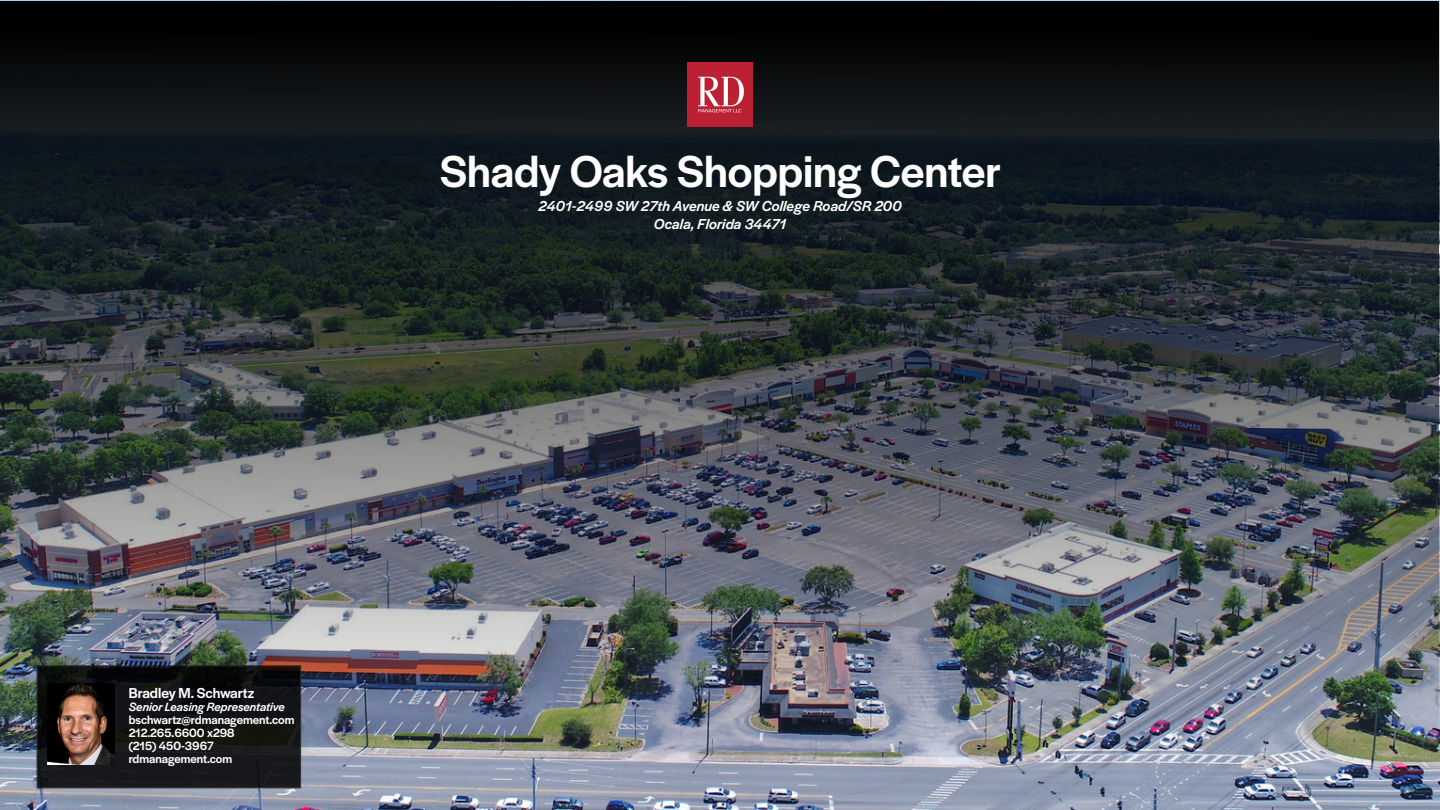
<style>
.page{position:relative;width:1440px;height:810px;background:#fff}
.page>*{position:absolute;margin:0;border:0;box-sizing:border-box;transform-origin:0 0}
.t1{font:500 46.5px "Halyard Display";color:#fff}
.t2{font:italic 500 15px/18px "Halyard Display";letter-spacing:.01em;color:#fff;text-align:center}
.t3{font:500 15px "Halyard Display";color:#fff}
.t4{font:500 12.5px "Halyard Display";color:#fff}
.t5{font:italic 500 12.5px "Halyard Display";color:#fff}
</style>
<div class="page">
<img style="left:0;top:0;width:1440px;height:810px">
<img style="left:1px;top:1px;width:1438px;height:750px">
<img style="left:688px;top:62px;width:64px;height:65px">
<svg style="left:39px;top:667px;width:260px;height:119px;background:#111314"></svg>
<div style="left:37px;top:665px;width:264px;height:123px;border:1px solid #231f20"></div>
<img style="left:47px;top:683px;width:68px;height:81px">
<p class="t1" style="left:440px;top:138px;width:562px">Shady Oaks Shopping Center</p>
<p class="t2" style="left:538px;top:197px;width:365px">2401-2499 SW 27th Avenue &amp; SW College Road/SR 200<br>Ocala, Florida 34471</p>
<p class="t3" style="left:129px;top:682px;width:127px">Bradley M. Schwartz</p>
<p class="t5" style="left:129px;top:698px;width:158px">Senior Leasing Representative</p>
<p class="t4" style="left:129px;top:711px;width:167px">bschwartz@rdmanagement.com</p>
<p class="t4" style="left:129px;top:724px;width:107px">212.265.6600 x298</p>
<p class="t4" style="left:129px;top:737px;width:87px">(215) 450-3967</p>
<p class="t4" style="left:129px;top:750px;width:105px">rdmanagement.com</p>
</div>
